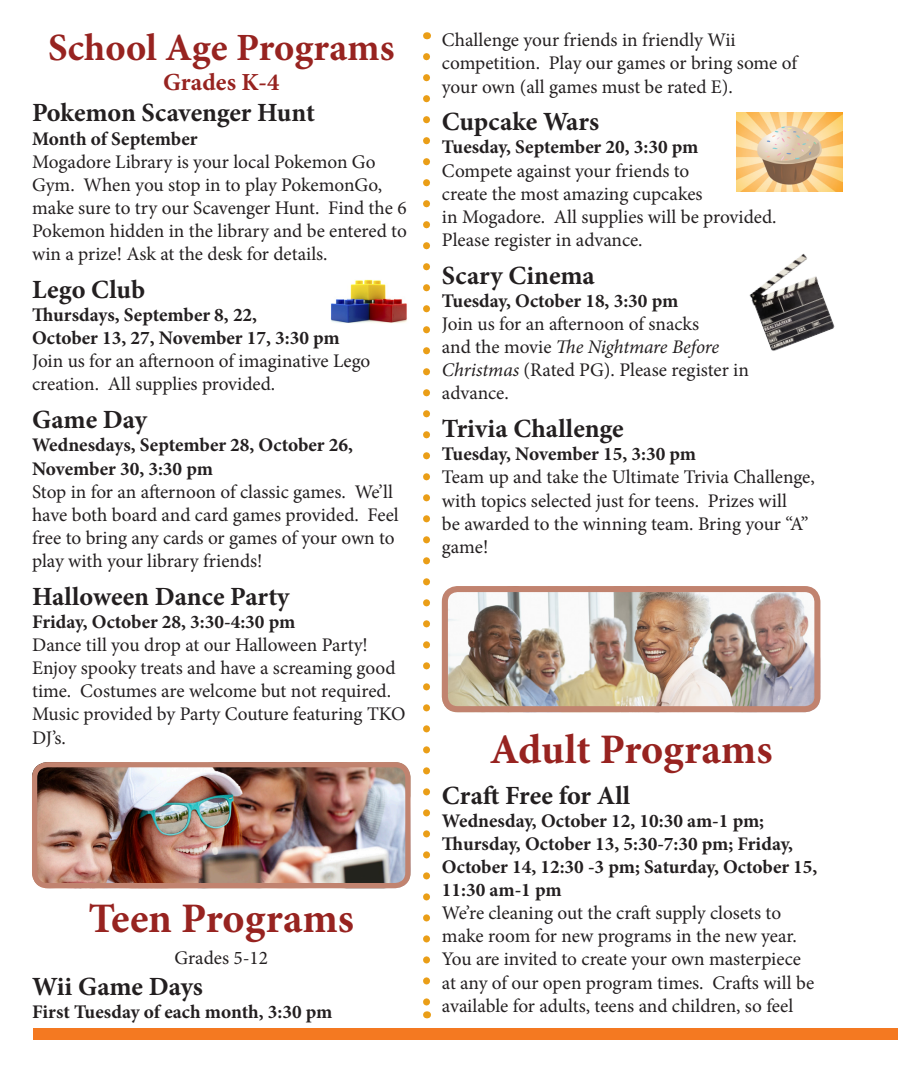
<style>
.page{position:relative;width:898px;height:1071px;background:#fff}
.page>*{position:absolute;margin:0;border:0;box-sizing:border-box;transform-origin:0 0}
.t1{font:700 42px "Minion Pro";letter-spacing:-.005em;color:#972320}
.t2{font:700 38.5px "Minion Pro";color:#972320}
.No_Spacing{font:700 26.25px "Minion Pro";color:#231f20}
.t3{font:700 24.5px "Minion Pro";color:#972320}
.No_Spacing-2{font:19.25px/23.1px "Minion Pro";letter-spacing:-.005em;color:#231f20}
.No_Spacing-3{font:700 19.25px/23.1px "Minion Pro";color:#231f20}
.s1{font-style:italic}
.s2{font-weight:700}
</style>
<div class="page">
<div style="left:33px;top:1028px;width:864px;height:11px;background:#f47921"></div>
<svg style="left:423px;top:57px;width:7px;height:947px"></svg>
<img style="left:38px;top:767px;width:372px;height:121px">
<div style="left:32px;top:761px;width:378px;height:127px;border:5px solid #c1836f;border-radius:13px"></div>
<img style="left:448px;top:593px;width:372px;height:112px">
<div style="left:441px;top:586px;width:379px;height:126px;border:6px solid #c1836f;border-radius:13px"></div>
<img style="left:330px;top:279px;width:77px;height:44px">
<img style="left:749px;top:253px;width:86px;height:98px">
<img style="left:736px;top:112px;width:106px;height:79px">
<p class="t2" style="left:48px;top:21px;width:348px">School Age Programs</p>
<p class="t3" style="left:163px;top:65px;width:117px">Grades K-4</p>
<p class="No_Spacing" style="left:32px;top:94px;width:284px">Pokemon Scavenger Hunt</p>
<p class="No_Spacing-3" style="left:32px;top:127px;width:167px">Month of September</p>
<p class="No_Spacing-2" style="left:32px;top:150px;width:376px">Mogadore Library is your local Pokemon Go Gym. When you stop in to play PokemonGo, make sure to try our Scavenger Hunt. Find the 6<br>Pokemon hidden in the library and be entered to win a prize! Ask at the desk for details.</p>
<p class="No_Spacing" style="left:32px;top:271px;width:114px">Lego Club</p>
<p class="No_Spacing-3" style="left:32px;top:303px;width:309px">Thursdays, September 8, 22,<br>October 13, 27, November 17, 3:30 pm</p>
<p class="No_Spacing-2" style="left:32px;top:349px;width:340px">Join us for an afternoon of imaginative Lego creation. All supplies provided.</p>
<p class="No_Spacing" style="left:32px;top:401px;width:116px">Game Day</p>
<p class="No_Spacing-3" style="left:32px;top:433px;width:322px">Wednesdays, September 28, October 26,<br>November 30, 3:30 pm</p>
<p class="No_Spacing-2" style="left:32px;top:480px;width:368px">Stop in for an afternoon of classic games. We’ll have both board and card games provided. Feel free to bring any cards or games of your own to play with your library friends!</p>
<p class="No_Spacing" style="left:32px;top:577px;width:259px">Halloween Dance Party</p>
<p class="No_Spacing-3" style="left:32px;top:610px;width:264px">Friday, October 28, 3:30-4:30 pm</p>
<p class="No_Spacing-2" style="left:32px;top:633px;width:375px">Dance till you drop at our Halloween Party!<br>Enjoy spooky treats and have a screaming good time. Costumes are welcome but not required.<br>Music provided by Party Couture featuring TKO DJ’s.</p>
<p class="t1" style="left:88px;top:888px;width:267px">Teen Programs</p>
<p class="No_Spacing-2" style="left:174px;top:945px;width:95px">Grades 5-12</p>
<p class="No_Spacing" style="left:32px;top:968px;width:172px">Wii Game Days</p>
<p class="No_Spacing-3" style="left:32px;top:1000px;width:302px">First Tuesday of each month, 3:30 pm</p>
<p class="No_Spacing-2" style="left:442px;top:29px;width:356px">Challenge your friends in friendly Wii competition. Play our games or bring some of your own (all games must be rated E).</p>
<p class="No_Spacing" style="left:442px;top:103px;width:159px">Cupcake Wars</p>
<p class="No_Spacing-3" style="left:442px;top:135px;width:258px">Tuesday, September 20, 3:30 pm</p>
<p class="No_Spacing-2" style="left:442px;top:159px;width:336px">Compete against your friends to<br>create the most amazing cupcakes<br>in Mogadore. All supplies will be provided.<br>Please register in advance.</p>
<p class="No_Spacing" style="left:442px;top:257px;width:154px">Scary Cinema</p>
<p class="No_Spacing-3" style="left:442px;top:289px;width:238px">Tuesday, October 18, 3:30 pm</p>
<p class="No_Spacing-2" style="left:442px;top:312px;width:308px">Join us for an afternoon of snacks<br>and the movie <span class="s1">The Nightmare Before<br>Christmas</span> (Rated PG). Please register in advance.</p>
<p class="No_Spacing" style="left:442px;top:410px;width:183px">Trivia Challenge</p>
<p class="No_Spacing-3" style="left:442px;top:442px;width:255px">Tuesday, November 15, 3:30 pm</p>
<p class="No_Spacing-2" style="left:442px;top:465px;width:374px">Team up and take the Ultimate Trivia Challenge, with topics selected just for teens. Prizes will<br>be awarded to the winning team. Bring your “A” game!</p>
<p class="t1" style="left:489px;top:719px;width:284px">Adult Programs</p>
<p class="No_Spacing" style="left:442px;top:776px;width:190px">Craft Free for All</p>
<p class="No_Spacing-2" style="left:442px;top:808px;width:377px"><span class="s2">Wednesday, October 12, 10:30 am-1 pm; Thursday, October 13, 5:30-7:30 pm; Friday, October 14, 12:30 -3 pm; Saturday, October 15, 11:30 am-1 pm<br></span>We’re cleaning out the craft supply closets to make room for new programs in the new year.<br>You are invited to create your own masterpiece at any of our open program times. Crafts will be available for adults, teens and children, so feel</p>
</div>
